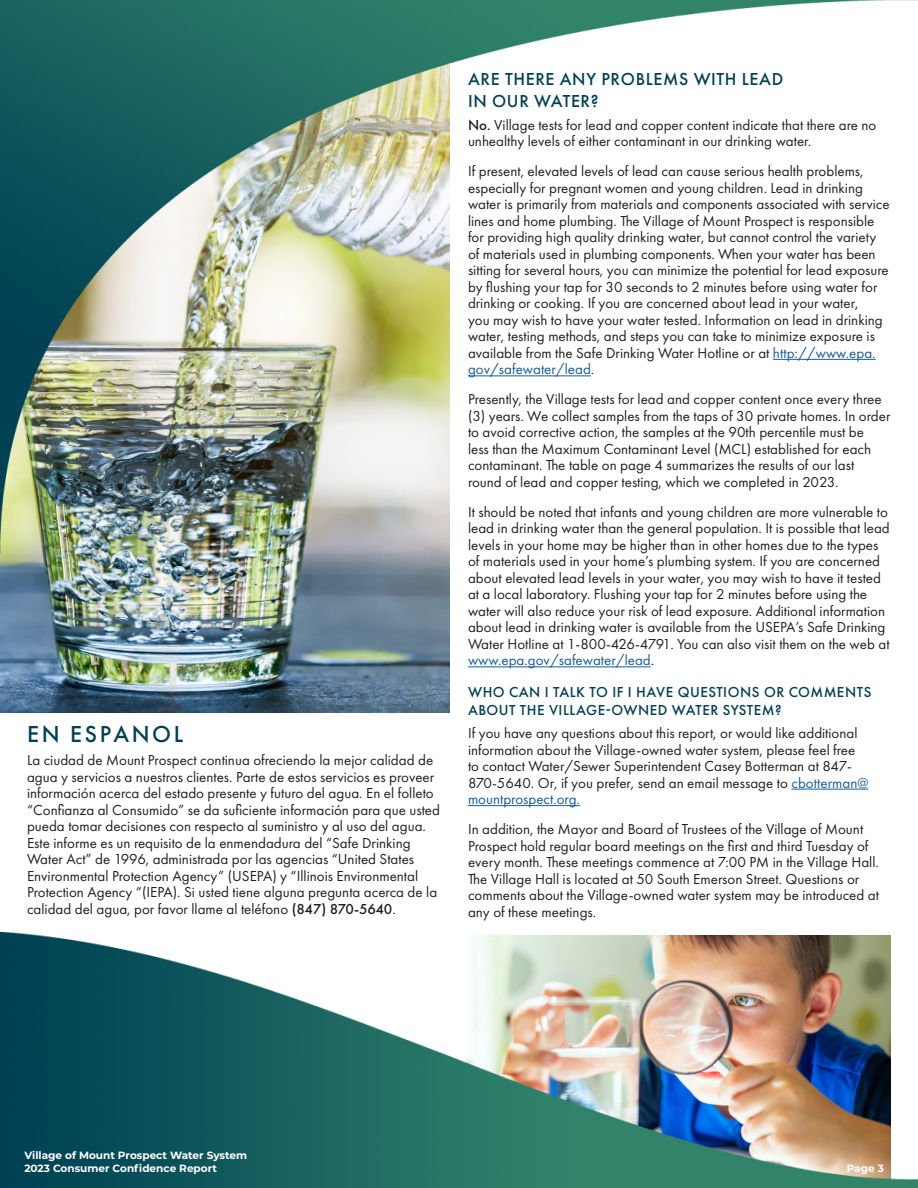
<style>
.page{position:relative;width:918px;height:1188px;background:#fff}
.page>*{position:absolute;margin:0;border:0;box-sizing:border-box;transform-origin:0 0}
.Paragraph_Style_1{font:500 24px "Futura PT";letter-spacing:.11em;color:#004153}
.Paragraph_Style_3{font:500 18px/21.6px "Futura PT";letter-spacing:.035em;color:#004153}
.Paragraph_Style_2{font:15px/16.5px "Futura PT";color:#231f20}
.Paragraph_Style_3-2{font:500 15px/18px "Futura PT";letter-spacing:.035em;color:#004153}
.TABLE_TITLE{font:700 10.5px "Montserrat";color:#fff}
.s1{font-weight:500}
.s2{color:#175d9e}
</style>
<div class="page">
<img style="left:0;top:931px;width:918px;height:257px">
<img style="left:0;top:554px;width:450px;height:158px">
<img style="left:0;top:0;width:918px;height:554px">
<hr style="left:773px;top:359px;width:103px;height:1px;background:#175d9e">
<hr style="left:468px;top:375px;width:123px;height:1px;background:#175d9e">
<hr style="left:468px;top:666px;width:183px;height:1px;background:#175d9e">
<hr style="left:791px;top:789px;width:77px;height:1px;background:#175d9e">
<hr style="left:468px;top:805px;width:112px;height:1px;background:#175d9e">
<p class="Paragraph_Style_1" style="left:27px;top:719px;width:158px">EN ESPANOL</p>
<p class="Paragraph_Style_2" style="left:27px;top:752px;width:414px">La ciudad de Mount Prospect continua ofreciendo la mejor calidad de agua y servicios a nuestros clientes. Parte de estos servicios es proveer información acerca del estado presente y futuro del agua. En el folleto “Confianza al Consumido” se da suficiente información para que usted pueda tomar decisiones con respecto al suministro y al uso del agua.<br>Este informe es un requisito de la enmendadura del “Safe Drinking Water Act” de 1996, administrada por las agencias “United States Environmental Protection Agency” (USEPA) y “Illinois Environmental Protection Agency “(IEPA). Si usted tiene alguna pregunta acerca de la calidad del agua, por favor llame al teléfono <span class="s1">(847) 870-5640</span>.</p>
<p class="Paragraph_Style_3" style="left:468px;top:68px;width:317px">ARE THERE ANY PROBLEMS WITH LEAD<br>IN OUR WATER?</p>
<p class="Paragraph_Style_2" style="left:468px;top:117px;width:410px"><span class="s1">No.</span> Village tests for lead and copper content indicate that there are no unhealthy levels of either contaminant in our drinking water.</p>
<p class="Paragraph_Style_2" style="left:468px;top:163px;width:423px">If present, elevated levels of lead can cause serious health problems, especially for pregnant women and young children. Lead in drinking water is primarily from materials and components associated with service lines and home plumbing. The Village of Mount Prospect is responsible for providing high quality drinking water, but cannot control the variety of materials used in plumbing components. When your water has been sitting for several hours, you can minimize the potential for lead exposure by flushing your tap for 30 seconds to 2 minutes before using water for drinking or cooking. If you are concerned about lead in your water,<br>you may wish to have your water tested. Information on lead in drinking water, testing methods, and steps you can take to minimize exposure is available from the Safe Drinking Water Hotline or at <span class="s2">http://www.epa. gov/safewater/lead</span>.</p>
<p class="Paragraph_Style_2" style="left:468px;top:391px;width:424px">Presently, the Village tests for lead and copper content once every three (3) years. We collect samples from the taps of 30 private homes. In order to avoid corrective action, the samples at the 90th percentile must be<br>less than the Maximum Contaminant Level (MCL) established for each contaminant. The table on page 4 summarizes the results of our last round of lead and copper testing, which we completed in 2023.</p>
<p class="Paragraph_Style_2" style="left:468px;top:504px;width:423px">It should be noted that infants and young children are more vulnerable to lead in drinking water than the general population. It is possible that lead levels in your home may be higher than in other homes due to the types of materials used in your home’s plumbing system. If you are concerned about elevated lead levels in your water, you may wish to have it tested at a local laboratory. Flushing your tap for 2 minutes before using the water will also reduce your risk of lead exposure. Additional information about lead in drinking water is available from the USEPA’s Safe Drinking Water Hotline at 1-800-426-4791. You can also visit them on the web at <span class="s2">www.epa.gov/safewater/lead</span>.</p>
<p class="Paragraph_Style_3-2" style="left:468px;top:683px;width:405px">WHO CAN I TALK TO IF I HAVE QUESTIONS OR COMMENTS<br>ABOUT THE VILLAGE-OWNED WATER SYSTEM?</p>
<p class="Paragraph_Style_2" style="left:468px;top:725px;width:402px">If you have any questions about this report, or would like additional information about the Village-owned water system, please feel free to contact Water/Sewer Superintendent Casey Botterman at 847- 870-5640. Or, if you prefer, send an email message to <span class="s2">cbotterman@ mountprospect.org.</span></p>
<p class="Paragraph_Style_2" style="left:468px;top:821px;width:413px">In addition, the Mayor and Board of Trustees of the Village of Mount Prospect hold regular board meetings on the first and third Tuesday of every month. These meetings commence at 7:00 PM in the Village Hall.<br>The Village Hall is located at 50 South Emerson Street. Questions or comments about the Village-owned water system may be introduced at any of these meetings.</p>
<p class="TABLE_TITLE" style="left:24px;top:1148px;width:224px">Village of Mount Prospect Water System</p>
<p class="TABLE_TITLE" style="left:24px;top:1160px;width:194px">2023 Consumer Confidence Report</p>
<p class="TABLE_TITLE" style="left:847px;top:1160px;width:39px">Page 3</p>
</div>
